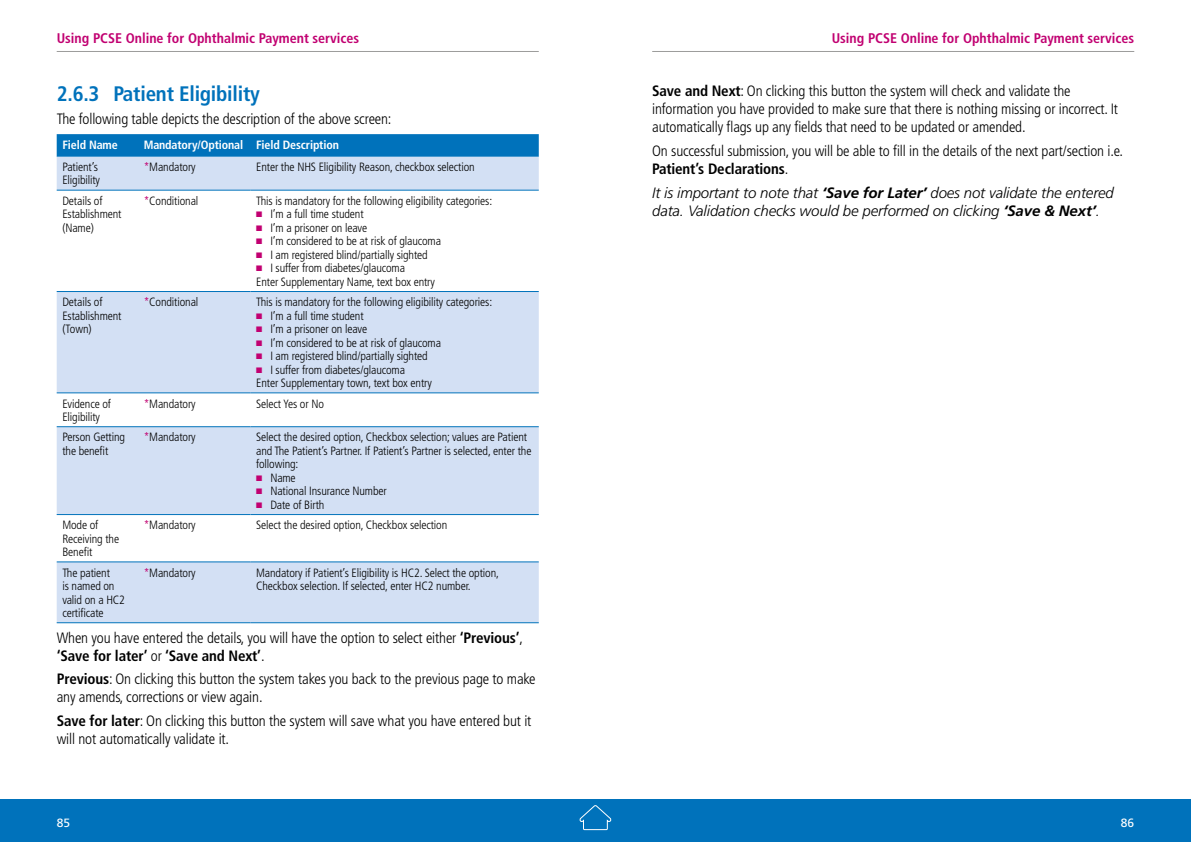
<style>
.page{position:relative;width:1191px;height:842px;background:#fff}
.page>*{position:absolute;margin:0;border:0;box-sizing:border-box;transform-origin:0 0}
.Text_Sub-Heading_2B{font:700 condensed 21px "Frutiger LT";letter-spacing:-.01em;color:#0072bb}
.Body_Text{font:300 condensed 15px/18px "Frutiger LT";letter-spacing:-.01em;color:#000}
.Body_Text-2{font:italic 300 15px/18px "Frutiger LT";letter-spacing:-.01em;color:#000}
.TOC_body_text{font:300 condensed 15px "Frutiger LT";letter-spacing:-.01em;color:#000}
.t1{font:700 condensed 14px "Frutiger LT";color:#c10071}
.Table_Text{font:300 condensed 12px/13.5px "Frutiger LT";letter-spacing:-.01em;color:#000}
.Table_Heads{font:700 condensed 12px "Frutiger LT";letter-spacing:-.01em;color:#fff}
.t2{font:12px "Frutiger LT";color:#fff}
.s1{color:#c10071}
.s2{font-weight:700}
</style>
<div class="page">
<div style="left:0;top:799px;width:1191px;height:43px;background:#0072bb"></div>
<svg style="left:579px;top:805px;width:33px;height:26px"></svg>
<hr style="left:652px;top:51px;width:482px;height:1px;background:#9d9d9c">
<hr style="left:57px;top:51px;width:482px;height:1px;background:#9d9d9c">
<svg style="left:57px;top:134px;width:482px;height:23px;background:#0474bc"></svg>
<div style="left:57px;top:157px;width:482px;height:465px;background:#d3e0f4"></div>
<svg style="left:57px;top:191px;width:482px;height:371px;fill:#d3e0f4"></svg>
<hr style="left:57px;top:190px;width:81px;height:1px;background:#0072bb">
<hr style="left:138px;top:190px;width:112px;height:1px;background:#0072bb">
<hr style="left:250px;top:190px;width:289px;height:1px;background:#0072bb">
<hr style="left:57px;top:291px;width:81px;height:1px;background:#0072bb">
<hr style="left:138px;top:291px;width:112px;height:1px;background:#0072bb">
<hr style="left:250px;top:291px;width:289px;height:1px;background:#0072bb">
<hr style="left:57px;top:393px;width:81px;height:1px;background:#0072bb">
<hr style="left:138px;top:393px;width:112px;height:1px;background:#0072bb">
<hr style="left:250px;top:393px;width:289px;height:1px;background:#0072bb">
<hr style="left:57px;top:426px;width:81px;height:1px;background:#0072bb">
<hr style="left:138px;top:426px;width:112px;height:1px;background:#0072bb">
<hr style="left:250px;top:426px;width:289px;height:1px;background:#0072bb">
<hr style="left:57px;top:514px;width:81px;height:1px;background:#0072bb">
<hr style="left:138px;top:514px;width:112px;height:1px;background:#0072bb">
<hr style="left:250px;top:514px;width:289px;height:1px;background:#0072bb">
<hr style="left:57px;top:562px;width:81px;height:1px;background:#0072bb">
<hr style="left:138px;top:562px;width:112px;height:1px;background:#0072bb">
<hr style="left:250px;top:562px;width:289px;height:1px;background:#0072bb">
<hr style="left:57px;top:622px;width:81px;height:1px;background:#0072bb">
<hr style="left:138px;top:622px;width:112px;height:1px;background:#0072bb">
<hr style="left:250px;top:622px;width:289px;height:1px;background:#0072bb">
<p class="t1" style="left:57px;top:30px;width:304px">Using PCSE Online for Ophthalmic Payment services</p>
<p class="Text_Sub-Heading_2B" style="left:57px;top:81px;width:205px">2.6.3 Patient Eligibility</p>
<p class="TOC_body_text" style="left:57px;top:111px;width:336px">The following table depicts the description of the above screen:</p>
<p class="Table_Heads" style="left:62px;top:138px;width:57px">Field Name</p>
<p class="Table_Heads" style="left:144px;top:138px;width:101px">Mandatory/Optional</p>
<p class="Table_Heads" style="left:256px;top:138px;width:84px">Field Description</p>
<p class="Table_Text" style="left:62px;top:160px;width:39px">Patient’s<br>Eligibility</p>
<p class="Table_Text" style="left:144px;top:160px;width:54px"><span class="s1">*</span>Mandatory</p>
<p class="Table_Text" style="left:256px;top:160px;width:220px">Enter the NHS Eligibility Reason, checkbox selection</p>
<p class="Table_Text" style="left:62px;top:194px;width:61px">Details of<br>Establishment (Name)</p>
<p class="Table_Text" style="left:144px;top:194px;width:56px"><span class="s1">*</span>Conditional</p>
<p class="Table_Text" style="left:256px;top:194px;width:237px">This is mandatory for the following eligibility categories:</p>
<p class="Table_Text" style="left:256px;top:208px;width:109px"><span class="s1">■</span> I’m a full time student</p>
<p class="Table_Text" style="left:256px;top:221px;width:113px"><span class="s1">■</span> I’m a prisoner on leave</p>
<p class="Table_Text" style="left:256px;top:235px;width:186px"><span class="s1">■</span> I’m considered to be at risk of glaucoma</p>
<p class="Table_Text" style="left:256px;top:248px;width:173px"><span class="s1">■</span> I am registered blind/partially sighted</p>
<p class="Table_Text" style="left:256px;top:262px;width:150px"><span class="s1">■</span> I suffer from diabetes/glaucoma</p>
<p class="Table_Text" style="left:256px;top:275px;width:180px">Enter Supplementary Name, text box entry</p>
<p class="Table_Text" style="left:62px;top:295px;width:42px">Details of</p>
<p class="Table_Text" style="left:62px;top:309px;width:61px">Establishment</p>
<p class="Table_Text" style="left:62px;top:322px;width:31px">(Town)</p>
<p class="Table_Text" style="left:144px;top:295px;width:56px"><span class="s1">*</span>Conditional</p>
<p class="Table_Text" style="left:256px;top:295px;width:237px">This is mandatory for the following eligibility categories:</p>
<p class="Table_Text" style="left:256px;top:309px;width:109px"><span class="s1">■</span> I’m a full time student</p>
<p class="Table_Text" style="left:256px;top:322px;width:113px"><span class="s1">■</span> I’m a prisoner on leave</p>
<p class="Table_Text" style="left:256px;top:336px;width:186px"><span class="s1">■</span> I’m considered to be at risk of glaucoma</p>
<p class="Table_Text" style="left:256px;top:349px;width:173px"><span class="s1">■</span> I am registered blind/partially sighted</p>
<p class="Table_Text" style="left:256px;top:363px;width:150px"><span class="s1">■</span> I suffer from diabetes/glaucoma</p>
<p class="Table_Text" style="left:256px;top:376px;width:177px">Enter Supplementary town, text box entry</p>
<p class="Table_Text" style="left:62px;top:397px;width:50px">Evidence of<br>Eligibility</p>
<p class="Table_Text" style="left:144px;top:397px;width:54px"><span class="s1">*</span>Mandatory</p>
<p class="Table_Text" style="left:256px;top:397px;width:69px">Select Yes or No</p>
<p class="Table_Text" style="left:62px;top:431px;width:64px">Person Getting the benefit</p>
<p class="Table_Text" style="left:144px;top:431px;width:54px"><span class="s1">*</span>Mandatory</p>
<p class="Table_Text" style="left:256px;top:431px;width:277px">Select the desired option, Checkbox selection; values are Patient and The Patient’s Partner. If Patient’s Partner is selected, enter the following:</p>
<p class="Table_Text" style="left:256px;top:471px;width:41px"><span class="s1">■</span> Name</p>
<p class="Table_Text" style="left:256px;top:485px;width:132px"><span class="s1">■</span> National Insurance Number</p>
<p class="Table_Text" style="left:256px;top:498px;width:70px"><span class="s1">■</span> Date of Birth</p>
<p class="Table_Text" style="left:62px;top:518px;width:58px">Mode of<br>Receiving the<br>Benefit</p>
<p class="Table_Text" style="left:144px;top:518px;width:54px"><span class="s1">*</span>Mandatory</p>
<p class="Table_Text" style="left:256px;top:518px;width:193px">Select the desired option, Checkbox selection</p>
<p class="Table_Text" style="left:62px;top:566px;width:64px">The patient<br>is named on valid on a HC2 certificate</p>
<p class="Table_Text" style="left:144px;top:566px;width:54px"><span class="s1">*</span>Mandatory</p>
<p class="Table_Text" style="left:256px;top:566px;width:244px">Mandatory if Patient’s Eligibility is HC2. Select the option,<br>Checkbox selection. If selected, enter HC2 number.</p>
<p class="Body_Text" style="left:57px;top:629px;width:468px">When you have entered the details, you will have the option to select either <span class="s2">‘Previous’</span>, <span class="s2">‘Save for later’</span> or <span class="s2">‘Save and Next’</span>.</p>
<p class="Body_Text" style="left:57px;top:670px;width:480px"><span class="s2">Previous</span>: On clicking this button the system takes you back to the previous page to make any amends, corrections or view again.</p>
<p class="Body_Text" style="left:57px;top:712px;width:476px"><span class="s2">Save for later</span>: On clicking this button the system will save what you have entered but it will not automatically validate it.</p>
<p class="t2" style="left:57px;top:816px;width:15px">85</p>
<p class="t1" style="left:831px;top:30px;width:304px">Using PCSE Online for Ophthalmic Payment services</p>
<p class="Body_Text" style="left:652px;top:82px;width:467px"><span class="s2">Save and Next</span>: On clicking this button the system will check and validate the information you have provided to make sure that there is nothing missing or incorrect. It automatically flags up any fields that need to be updated or amended.</p>
<p class="Body_Text" style="left:652px;top:142px;width:472px">On successful submission, you will be able to fill in the details of the next part/section i.e.<br><span class="s2">Patient’s Declarations</span>.</p>
<p class="Body_Text-2" style="left:652px;top:184px;width:463px">It is important to note that <span class="s2">‘Save for Later’</span> does not validate the entered data. Validation checks would be performed on clicking <span class="s2">‘Save &amp; Next’</span>.</p>
<p class="t2" style="left:1121px;top:816px;width:15px">86</p>
</div>
